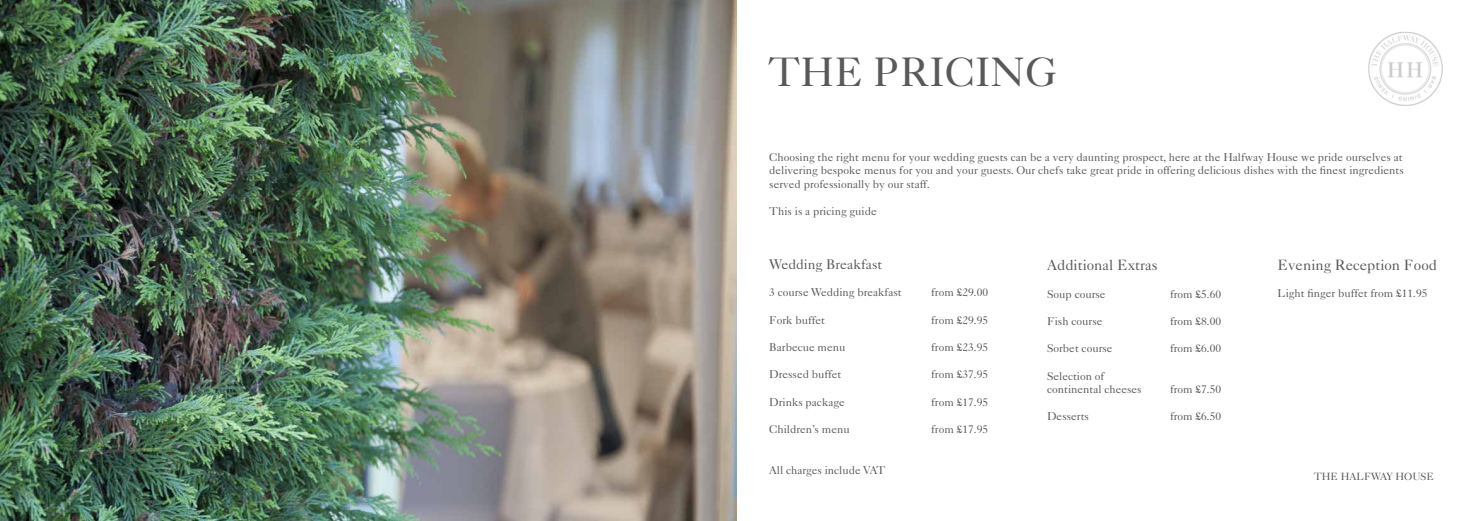
<style>
.page{position:relative;width:1474px;height:521px;background:#fff}
.page>*{position:absolute;margin:0;border:0;box-sizing:border-box;transform-origin:0 0}
.t1{font:41.12px "Caslon 540 LT Std";color:#58595b}
.t2{font:14.88px "Caslon 540 LT Std";color:#58595b}
.t3{font:14px "Caslon 540 LT Std";color:#58595b}
.t4{font:11.38px/13.7px "Caslon 540 LT Std";color:#58595b;text-align:justify}
.t5{font:10.5px "Caslon 540 LT Std";color:#58595b}
</style>
<div class="page">
<img style="left:1368px;top:32px;width:75px;height:74px">
<img style="left:0;top:0;width:737px;height:521px">
<h1 class="t1" style="left:768px;top:47px;width:290px">THE PRICING</h1>
<p class="t4" style="left:769px;top:150px;width:636px">Choosing the right menu for your wedding guests can be a very daunting prospect, here at the Halfway House we pride ourselves at delivering bespoke menus for you and your guests. Our chefs take great pride in offering delicious dishes with the finest ingredients served professionally by our staff.</p>
<p class="t4" style="left:769px;top:204px;width:109px">This is a pricing guide</p>
<p class="t3" style="left:769px;top:256px;width:114px">Wedding Breakfast</p>
<p class="t4" style="left:769px;top:285px;width:134px">3 course Wedding breakfast</p>
<p class="t4" style="left:769px;top:313px;width:57px">Fork buffet</p>
<p class="t4" style="left:769px;top:340px;width:78px">Barbecue menu</p>
<p class="t4" style="left:769px;top:367px;width:74px">Dressed buffet</p>
<p class="t4" style="left:769px;top:395px;width:77px">Drinks package</p>
<p class="t4" style="left:769px;top:422px;width:82px">Children’s menu</p>
<p class="t4" style="left:769px;top:463px;width:117px">All charges include VAT</p>
<p class="t4" style="left:931px;top:285px;width:58px">from £29.00</p>
<p class="t4" style="left:931px;top:313px;width:58px">from £29.95</p>
<p class="t4" style="left:931px;top:340px;width:58px">from £23.95</p>
<p class="t4" style="left:931px;top:367px;width:58px">from £37.95</p>
<p class="t4" style="left:931px;top:395px;width:58px">from £17.95</p>
<p class="t4" style="left:931px;top:422px;width:58px">from £17.95</p>
<h2 class="t2" style="left:1047px;top:256px;width:112px">Additional Extras</h2>
<p class="t4" style="left:1047px;top:287px;width:60px">Soup course</p>
<p class="t4" style="left:1047px;top:314px;width:57px">Fish course</p>
<p class="t4" style="left:1047px;top:341px;width:67px">Sorbet course</p>
<p class="t4" style="left:1047px;top:369px;width:96px">Selection of continental cheeses</p>
<p class="t4" style="left:1047px;top:410px;width:43px">Desserts</p>
<p class="t4" style="left:1169px;top:287px;width:53px">from £5.60</p>
<p class="t4" style="left:1169px;top:314px;width:53px">from £8.00</p>
<p class="t4" style="left:1169px;top:341px;width:53px">from £6.00</p>
<p class="t4" style="left:1169px;top:382px;width:53px">from £7.50</p>
<p class="t4" style="left:1169px;top:410px;width:53px">from £6.50</p>
<h2 class="t2" style="left:1277px;top:256px;width:161px">Evening Reception Food</h2>
<p class="t4" style="left:1277px;top:286px;width:151px">Light finger buffet from £11.95</p>
<p class="t5" style="left:1313px;top:470px;width:122px">THE HALFWAY HOUSE</p>
</div>
